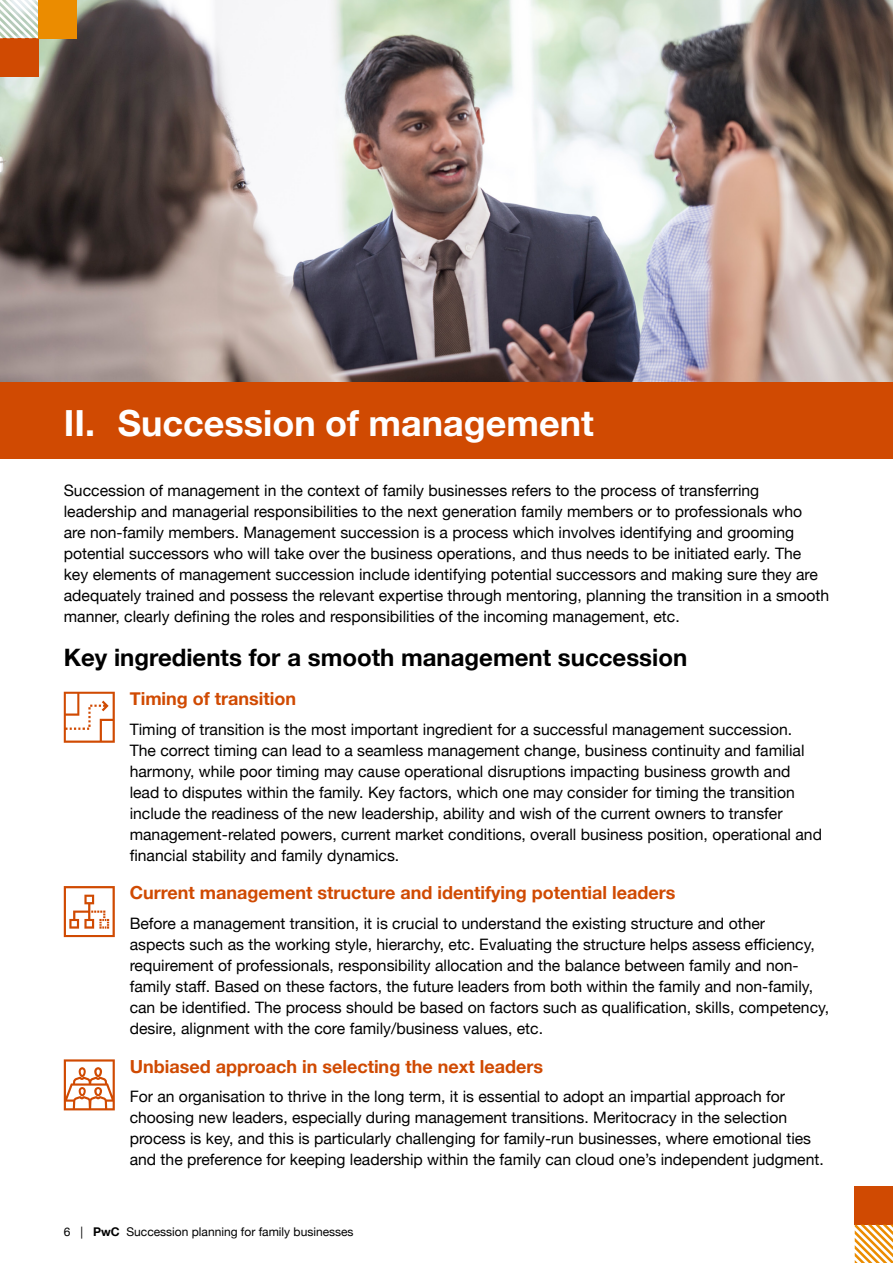
<style>
.page{position:relative;width:893px;height:1263px;background:#fff}
.page>*{position:absolute;margin:0;border:0;box-sizing:border-box;transform-origin:0 0}
.t1{font:700 36px "Helvetica Neue";color:#fff}
.t2{font:700 24px "Helvetica Neue";color:#000}
.t3{font:700 18px "Helvetica Neue";color:#d04a02}
.t4{font:15.75px/21px "Helvetica Neue";color:#000}
.t5{font:12px "Helvetica Neue";color:#000}
.s1{font-weight:700}
</style>
<div class="page">
<img style="left:0;top:0;width:893px;height:383px">
<div style="left:0;top:38px;width:38px;height:39px;background:#d04a02"></div>
<svg style="left:0;top:0;width:38px;height:38px"></svg>
<div style="left:38px;top:0;width:39px;height:38px;background:#eb8c00"></div>
<div style="left:0;top:383px;width:893px;height:76px;background:#d04a02"></div>
<svg style="left:64px;top:692px;width:51px;height:51px"></svg>
<svg style="left:64px;top:886px;width:51px;height:51px"></svg>
<svg style="left:64px;top:1059px;width:51px;height:51px"></svg>
<div style="left:855px;top:1186px;width:38px;height:39px;background:#d04a02"></div>
<svg style="left:855px;top:1225px;width:38px;height:38px"></svg>
<h1 class="t1" style="left:64px;top:395px;width:532px">II. Succession of management</h1>
<p class="t4" style="left:64px;top:480px;width:767px">Succession of management in the context of family businesses refers to the process of transferring leadership and managerial responsibilities to the next generation family members or to professionals who<br>are non-family members. Management succession is a process which involves identifying and grooming potential successors who will take over the business operations, and thus needs to be initiated early. The key elements of management succession include identifying potential successors and making sure they are adequately trained and possess the relevant expertise through mentoring, planning the transition in a smooth manner, clearly defining the roles and responsibilities of the incoming management, etc.</p>
<h2 class="t2" style="left:64px;top:639px;width:625px">Key ingredients for a smooth management succession</h2>
<p class="t3" style="left:130px;top:684px;width:168px">Timing of transition</p>
<p class="t4" style="left:130px;top:719px;width:694px">Timing of transition is the most important ingredient for a successful management succession.<br>The correct timing can lead to a seamless management change, business continuity and familial harmony, while poor timing may cause operational disruptions impacting business growth and lead to disputes within the family. Key factors, which one may consider for timing the transition include the readiness of the new leadership, ability and wish of the current owners to transfer management-related powers, current market conditions, overall business position, operational and financial stability and family dynamics.</p>
<p class="t3" style="left:130px;top:879px;width:547px">Current management structure and identifying potential leaders</p>
<p class="t4" style="left:130px;top:914px;width:701px">Before a management transition, it is crucial to understand the existing structure and other<br>aspects such as the working style, hierarchy, etc. Evaluating the structure helps assess efficiency, requirement of professionals, responsibility allocation and the balance between family and non&shy;family staff. Based on these factors, the future leaders from both within the family and non-family, can be identified. The process should be based on factors such as qualification, skills, competency, desire, alignment with the core family/business values, etc.</p>
<p class="t3" style="left:130px;top:1052px;width:415px">Unbiased approach in selecting the next leaders</p>
<p class="t4" style="left:130px;top:1087px;width:696px">For an organisation to thrive in the long term, it is essential to adopt an impartial approach for choosing new leaders, especially during management transitions. Meritocracy in the selection process is key, and this is particularly challenging for family-run businesses, where emotional ties and the preference for keeping leadership within the family can cloud one’s independent judgment.</p>
<p class="t5" style="left:64px;top:1223px;width:291px">6 | <span class="s1">PwC</span> Succession planning for family businesses</p>
</div>
